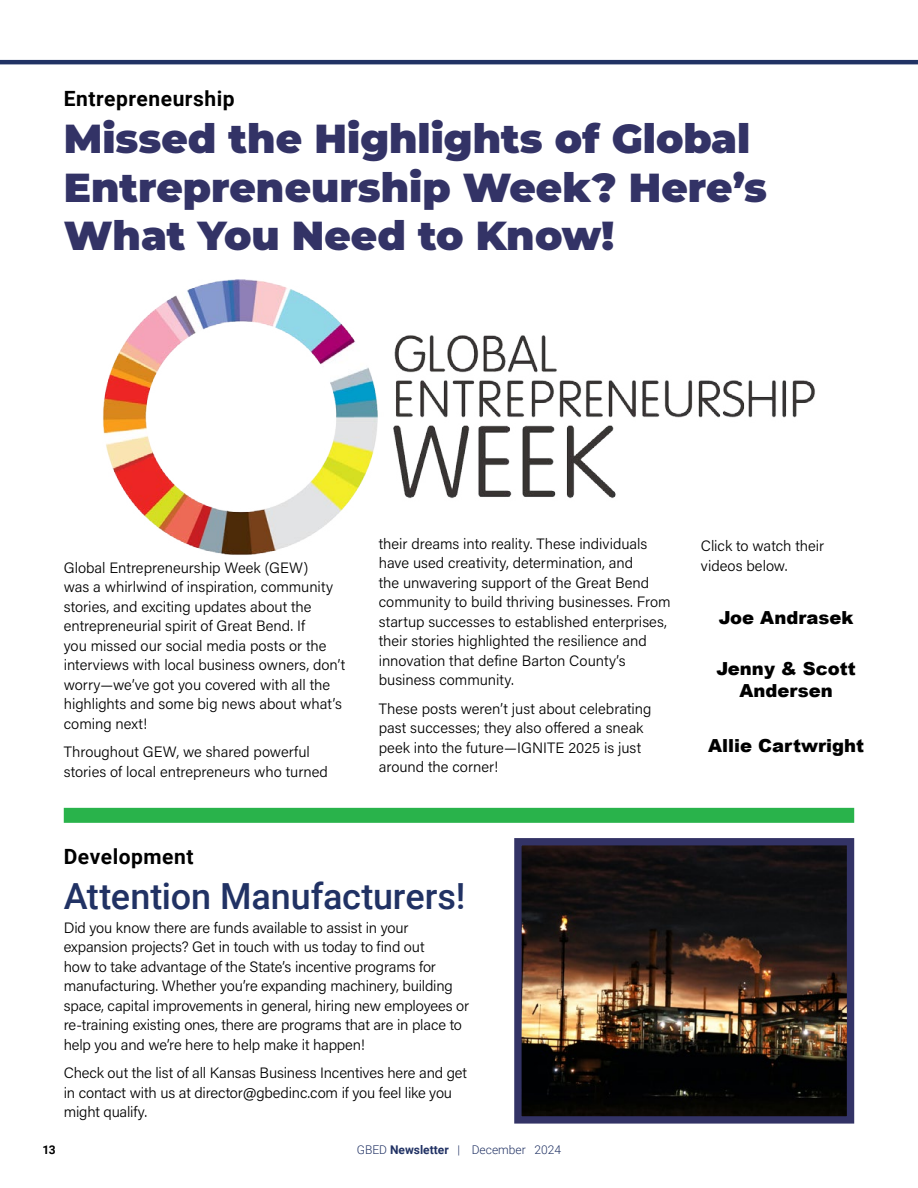
<style>
.page{position:relative;width:918px;height:1188px;background:#fff}
.page>*{position:absolute;margin:0;border:0;box-sizing:border-box;transform-origin:0 0}
.t1{font:900 40.5px/48.6px "Montserrat";color:#336}
.t2{font:500 36px "Roboto";letter-spacing:-.005em;color:#213264}
.t3{font:700 21px "Roboto";letter-spacing:.025em;color:#000}
.t4{font:900 18px/21.6px "Arial";color:#000;text-align:center}
.t5{font:300 15px/19.5px "Acumin Pro";letter-spacing:-.005em;color:#000}
.t6{font:300 12px "Roboto";color:#213264}
.t7{font:700 12px "Roboto";color:#000}
.s1{font-weight:700}
</style>
<div class="page">
<div style="left:64px;top:808px;width:790px;height:15px;background:#29b34b"></div>
<img style="left:103px;top:279px;width:712px;height:276px">
<img style="left:522px;top:846px;width:324px;height:270px">
<div style="left:514px;top:838px;width:340px;height:286px;border:7px solid #336"></div>
<hr style="left:0;top:60px;width:918px;height:4px;background:#213264">
<h3 class="t3" style="left:64px;top:84px;width:172px">Entrepreneurship</h3>
<h1 class="t1" style="left:64px;top:112px;width:705px">Missed the Highlights of Global<br>Entrepreneurship Week? Here’s<br>What You Need to Know!</h1>
<p class="t5" style="left:64px;top:557px;width:283px">Global Entrepreneurship Week (GEW)<br>was a whirlwind of inspiration, community stories, and exciting updates about the entrepreneurial spirit of Great Bend. If<br>you missed our social media posts or the interviews with local business owners, don’t worry—we’ve got you covered with all the highlights and some big news about what’s coming next!</p>
<p class="t5" style="left:64px;top:742px;width:266px">Throughout GEW, we shared powerful stories of local entrepreneurs who turned</p>
<h3 class="t3" style="left:64px;top:842px;width:131px">Development</h3>
<p class="t5" style="left:379px;top:533px;width:293px">their dreams into reality. These individuals have used creativity, determination, and<br>the unwavering support of the Great Bend community to build thriving businesses. From startup successes to established enterprises, their stories highlighted the resilience and innovation that define Barton County’s business community.</p>
<p class="t5" style="left:379px;top:698px;width:274px">These posts weren’t just about celebrating past successes; they also offered a sneak peek into the future—IGNITE 2025 is just around the corner!</p>
<h2 class="t2" style="left:64px;top:871px;width:403px">Attention Manufacturers!</h2>
<p class="t5" style="left:64px;top:917px;width:407px">Did you know there are funds available to assist in your expansion projects? Get in touch with us today to find out<br>how to take advantage of the State’s incentive programs for manufacturing. Whether you’re expanding machinery, building space, capital improvements in general, hiring new employees or re-training existing ones, there are programs that are in place to help you and we’re here to help make it happen!</p>
<p class="t5" style="left:64px;top:1063px;width:405px">Check out the list of all Kansas Business Incentives here and get in contact with us at director@gbedinc.com if you feel like you might qualify.</p>
<p class="t7" style="left:43px;top:1141px;width:15px">13</p>
<p class="t6" style="left:357px;top:1141px;width:206px">GBED <span class="s1">Newsletter</span> | December 2024</p>
<p class="t5" style="left:701px;top:535px;width:125px">Click to watch their videos below.</p>
<p class="t4" style="left:719px;top:606px;width:136px">Joe Andrasek</p>
<p class="t4" style="left:716px;top:658px;width:141px">Jenny &amp; Scott<br>Andersen</p>
<p class="t4" style="left:708px;top:734px;width:157px">Allie Cartwright</p>
</div>
